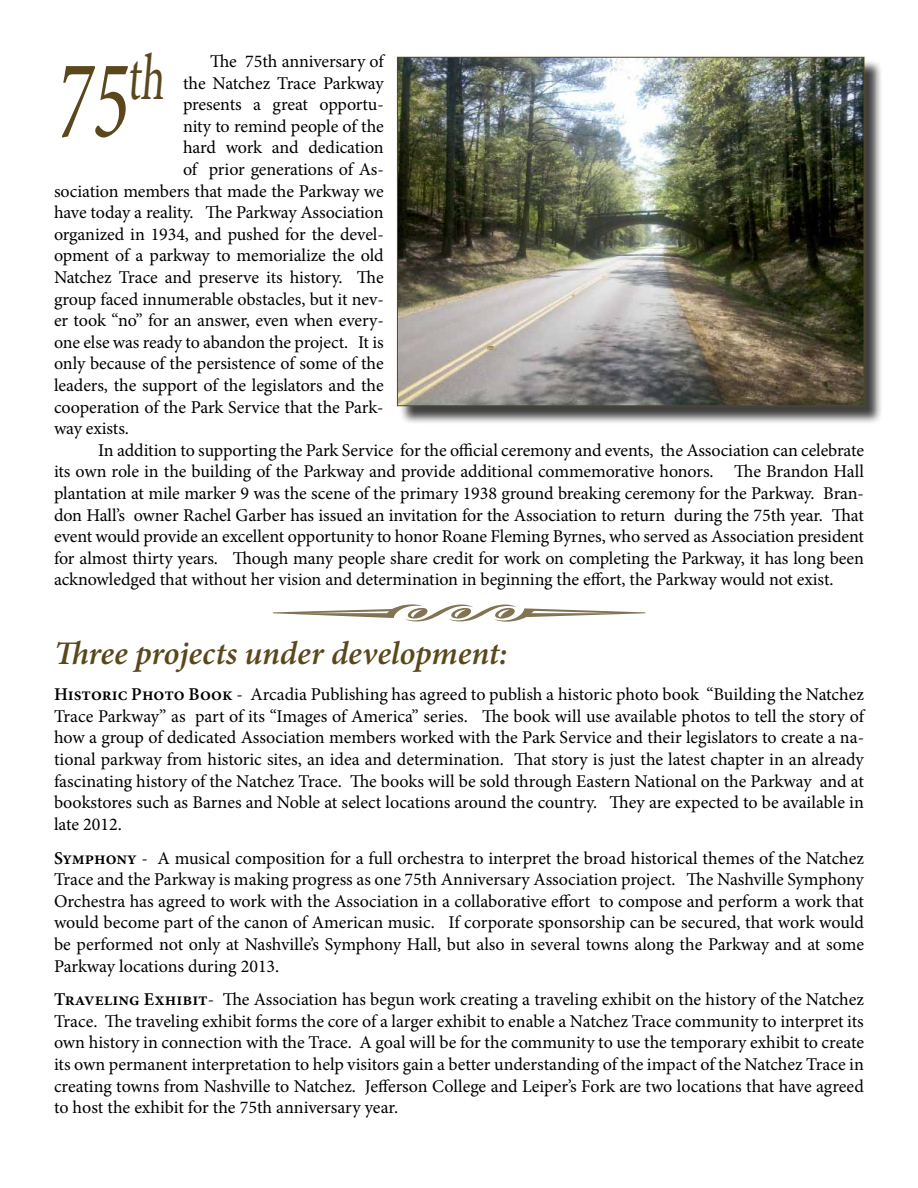
<style>
.page{position:relative;width:918px;height:1188px;background:#fff}
.page>*{position:absolute;margin:0;border:0;box-sizing:border-box;transform-origin:0 0}
.t1{font:112.5px "Minion Pro";color:#5a481c;scale:.67 1}
.t2{font:97.2px "Type Embellishments One Let Plain";color:#827452;scale:2.22 1}
.t3{font:italic 600 33px "Minion Pro";letter-spacing:-.005em;color:#5a481c}
.t4{font:18px/21.6px "Minion Pro";letter-spacing:-.01em;color:#000;text-align:justify}
.s1{font-weight:600}
</style>
<div class="page">
<div style="left:400px;top:59px;width:483px;height:365px;background:#000;opacity:.75"></div>
<img style="left:399px;top:59px;width:463px;height:345px">
<h1 class="t1" style="left:55px;top:25px;width:176px">75<sup>th</sup></h1>
<p class="t4" style="left:210px;top:51px;width:177px">The 75th anniversary of</p>
<p class="t4" style="left:183px;top:72px;width:203px">the Natchez Trace Parkway</p>
<p class="t4" style="left:183px;top:94px;width:202px">presents a great opportu-</p>
<p class="t4" style="left:183px;top:115px;width:202px">nity to remind people of the</p>
<p class="t4" style="left:183px;top:137px;width:202px">hard work and dedication</p>
<p class="t4" style="left:183px;top:159px;width:202px">of prior generations of As-</p>
<p class="t4" style="left:54px;top:180px;width:331px">sociation members that made the Parkway we</p>
<p class="t4" style="left:54px;top:202px;width:331px">have today a reality. The Parkway Association</p>
<p class="t4" style="left:54px;top:223px;width:331px">organized in 1934, and pushed for the devel-</p>
<p class="t4" style="left:54px;top:245px;width:331px">opment of a parkway to memorialize the old</p>
<p class="t4" style="left:54px;top:267px;width:331px">Natchez Trace and preserve its history. The</p>
<p class="t4" style="left:54px;top:288px;width:331px">group faced innumerable obstacles, but it nev-</p>
<p class="t4" style="left:54px;top:310px;width:331px">er took “no” for an answer, even when every-</p>
<p class="t4" style="left:54px;top:331px;width:331px">one else was ready to abandon the project. It is</p>
<p class="t4" style="left:54px;top:353px;width:331px">only because of the persistence of some of the</p>
<p class="t4" style="left:54px;top:375px;width:331px">leaders, the support of the legislators and the</p>
<p class="t4" style="left:54px;top:396px;width:331px">cooperation of the Park Service that the Park-</p>
<p class="t4" style="left:54px;top:418px;width:76px">way exists.</p>
<p class="t4" style="left:98px;top:439px;width:767px">In addition to supporting the Park Service for the official ceremony and events, the Association can celebrate</p>
<p class="t4" style="left:54px;top:461px;width:811px">its own role in the building of the Parkway and provide additional commemorative honors. The Brandon Hall</p>
<p class="t4" style="left:54px;top:483px;width:812px">plantation at mile marker 9 was the scene of the primary 1938 ground breaking ceremony for the Parkway. Bran-</p>
<p class="t4" style="left:54px;top:504px;width:811px">don Hall’s owner Rachel Garber has issued an invitation for the Association to return during the 75th year. That</p>
<p class="t4" style="left:54px;top:526px;width:811px">event would provide an excellent opportunity to honor Roane Fleming Byrnes, who served as Association president</p>
<p class="t4" style="left:54px;top:547px;width:811px">for almost thirty years. Though many people share credit for work on completing the Parkway, it has long been</p>
<p class="t4" style="left:54px;top:569px;width:781px">acknowledged that without her vision and determination in beginning the effort, the Parkway would not exist.</p>
<h2 class="t2" style="left:263px;top:575px;width:178px">Q</h2>
<h3 class="t3" style="left:54px;top:630px;width:455px">Three projects under development:</h3>
<p class="t4" style="left:54px;top:684px;width:813px"><span class="s1">Historic Photo Book</span> - Arcadia Publishing has agreed to publish a historic photo book “Building the Natchez Trace Parkway” as part of its “Images of America” series. The book will use available photos to tell the story of how a group of dedicated Association members worked with the Park Service and their legislators to create a na&shy;tional parkway from historic sites, an idea and determination. That story is just the latest chapter in an already fascinating history of the Natchez Trace. The books will be sold through Eastern National on the Parkway and at bookstores such as Barnes and Noble at select locations around the country. They are expected to be available in late 2012.</p>
<p class="t4" style="left:54px;top:847px;width:812px"><span class="s1">Symphony</span> - A musical composition for a full orchestra to interpret the broad historical themes of the Natchez Trace and the Parkway is making progress as one 75th Anniversary Association project. The Nashville Symphony Orchestra has agreed to work with the Association in a collaborative effort to compose and perform a work that would become part of the canon of American music. If corporate sponsorship can be secured, that work would be performed not only at Nashville’s Symphony Hall, but also in several towns along the Parkway and at some Parkway locations during 2013.</p>
<p class="t4" style="left:54px;top:989px;width:812px"><span class="s1">Traveling Exhibit</span>- The Association has begun work creating a traveling exhibit on the history of the Natchez Trace. The traveling exhibit forms the core of a larger exhibit to enable a Natchez Trace community to interpret its own history in connection with the Trace. A goal will be for the community to use the temporary exhibit to create its own permanent interpretation to help visitors gain a better understanding of the impact of the Natchez Trace in creating towns from Nashville to Natchez. Jefferson College and Leiper’s Fork are two locations that have agreed to host the exhibit for the 75th anniversary year.</p>
</div>
